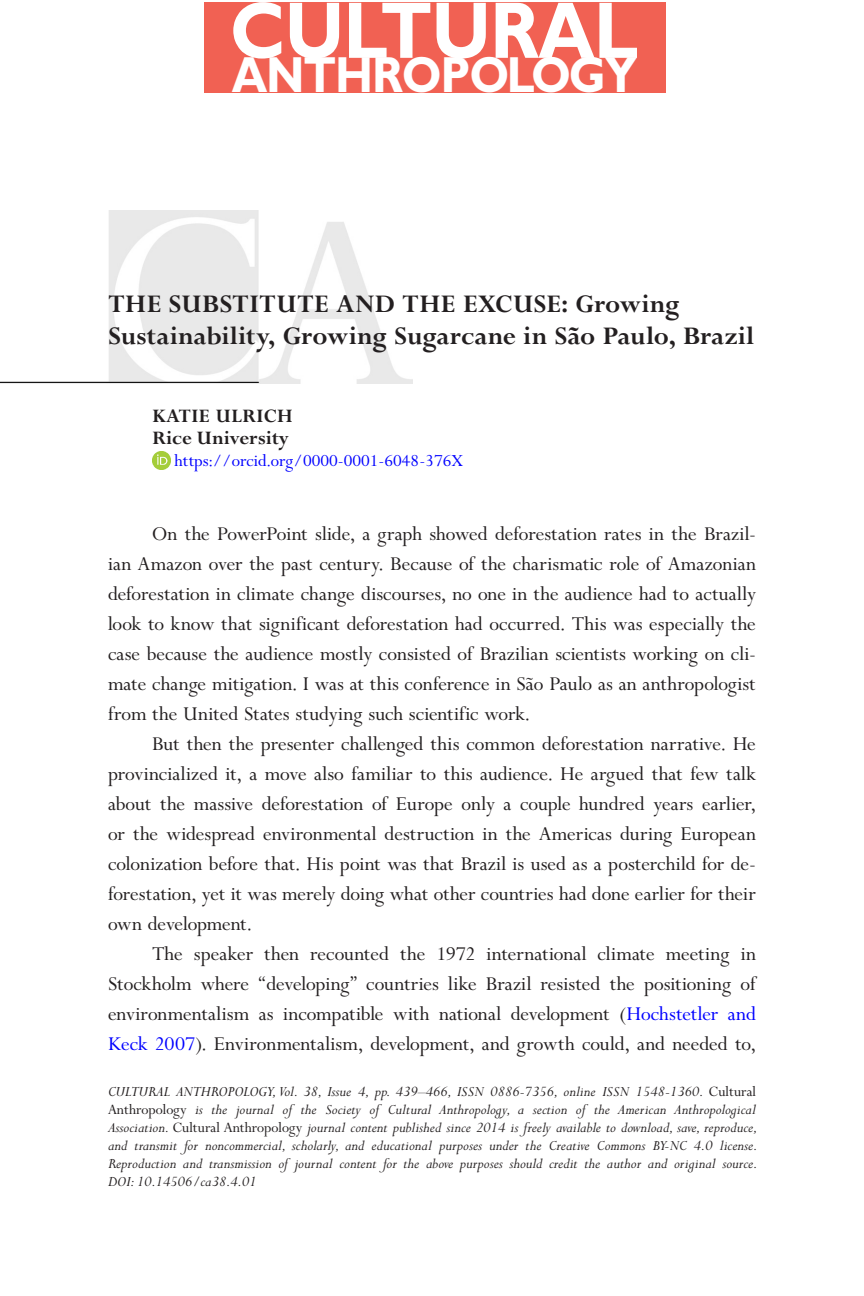
<style>
.page{position:relative;width:864px;height:1296px;background:#fff}
.page>*{position:absolute;margin:0;border:0;box-sizing:border-box;transform-origin:0 0}
.t1{font:700 80.6px "Gill Sans";letter-spacing:-.01em;color:#fff;scale:.9 1}
.t2{font:700 51px "Gill Sans";letter-spacing:-.025em;color:#fff;scale:.9 1}
.t3{font:700 28px/32px "Perpetua MT Std";color:#231f20}
.Regular_Paragraph{font:22px/30px "Perpetua MT Std";letter-spacing:-.005em;color:#231f20;text-align:justify}
.Author_Institution{font:700 21px "Perpetua MT Std";color:#231f20}
.Author{font:700 21px "Perpetua MT Std";color:#231f20}
.ORCiD{font:19px "Perpetua MT Std";color:#00f}
.t4{font:italic 16px/18px "Perpetua MT Std";color:#231f20;text-align:justify}
.s1{color:#00f}
.s2{font-style:normal}
</style>
<div class="page">
<img style="left:0;top:211px;width:412px;height:173px">
<img style="left:152px;top:452px;width:18px;height:18px">
<div style="left:204px;top:2px;width:461px;height:91px;background:#f16153"></div>
<p class="t1" style="left:230px;top:-17px;width:455px">CULTURAL</p>
<p class="t2" style="left:232px;top:45px;width:452px">ANTHROPOLOGY</p>
<p class="t3" style="left:108px;top:289px;width:648px">THE SUBSTITUTE AND THE EXCUSE: Growing<br>Sustainability, Growing Sugarcane in São Paulo, Brazil</p>
<p class="Author" style="left:152px;top:405px;width:142px">KATIE ULRICH</p>
<p class="Author_Institution" style="left:152px;top:427px;width:139px">Rice University</p>
<p class="ORCiD" style="left:175px;top:451px;width:290px">https://orcid.org/0000-0001-6048-376X</p>
<p class="Regular_Paragraph" style="left:108px;top:519px;width:650px;text-indent:44px">On the PowerPoint slide, a graph showed deforestation rates in the Brazil&shy;ian Amazon over the past century. Because of the charismatic role of Amazonian deforestation in climate change discourses, no one in the audience had to actually look to know that significant deforestation had occurred. This was especially the case because the audience mostly consisted of Brazilian scientists working on cli&shy;mate change mitigation. I was at this conference in São Paulo as an anthropologist from the United States studying such scientific work.</p>
<p class="Regular_Paragraph" style="left:108px;top:729px;width:650px;text-indent:44px">But then the presenter challenged this common deforestation narrative. He provincialized it, a move also familiar to this audience. He argued that few talk about the massive deforestation of Europe only a couple hundred years earlier, or the widespread environmental destruction in the Americas during European colonization before that. His point was that Brazil is used as a posterchild for de&shy;forestation, yet it was merely doing what other countries had done earlier for their own development.</p>
<p class="Regular_Paragraph" style="left:108px;top:939px;width:650px;text-indent:44px">The speaker then recounted the 1972 international climate meeting in Stockholm where “developing” countries like Brazil resisted the positioning of environmentalism as incompatible with national development (<span class="s1">Hochstetler and Keck 2007</span>). Environmentalism, development, and growth could, and needed to,</p>
<p class="t4" style="left:108px;top:1083px;width:651px">CULTURAL ANTHROPOLOGY, Vol. 38, Issue 4, pp. 439–466, ISSN 0886-7356, online ISSN 1548-1360. <span class="s2">Cultural Anthropology</span> is the journal of the Society of Cultural Anthropology, a section of the American Anthropological Association. <span class="s2">Cultural Anthropology</span> journal content published since 2014 is freely available to download, save, reproduce, and transmit for noncommercial, scholarly, and educational purposes under the Creative Commons BY-NC 4.0 license.<br>Reproduction and transmission of journal content for the above purposes should credit the author and original source.<br>DOI: 10.14506/ca38.4.01</p>
</div>
